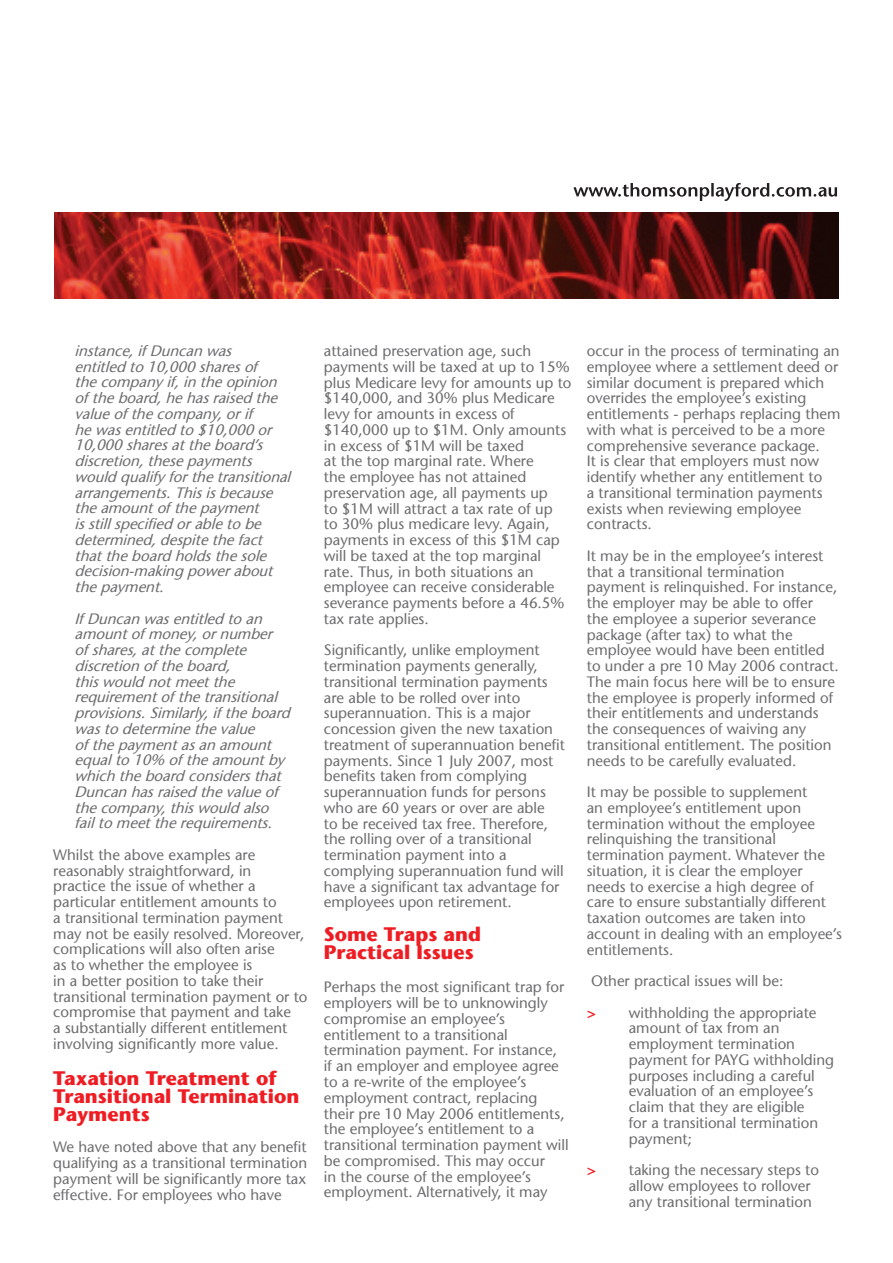
<style>
.page{position:relative;width:893px;height:1263px;background:#fff}
.page>*{position:absolute;margin:0;border:0;box-sizing:border-box;transform-origin:0 0}
.t1{font:700 19.5px/18px "Stone Sans";color:#ee1d23}
.text{font:15px/15.8px "Stone Sans";color:#6c6d70}
.Body_text{font:15px/15.8px "Stone Sans";color:#6c6d70}
.Body_text-2{font:italic 15px/15.8px "Stone Sans";color:#6c6d70}
.s1{font-weight:700;color:#ee1d23}
</style>
<div class="page">
<img style="left:54px;top:212px;width:785px;height:86px">
<svg style="left:573px;top:183px;width:264px;height:18px"></svg>
<p class="Body_text-2" style="left:75px;top:343px;width:222px">instance,ifDuncanwas<br>entitled to10,000sharesof thecompany if,intheopinion oftheboard,hehasraised the valueofthecompany,orif hewasentitled to$10,000or<br>10,000sharesattheboard’s discretion,thesepayments would qualify forthetransitional arrangements.Thisisbecause theamountofthepayment isstillspecified orabletobe determined,despitethefact thattheboard holdsthesole decision-making powerabout thepayment.</p>
<p class="Body_text-2" style="left:75px;top:611px;width:222px">IfDuncanwasentitled toan amountofmoney,ornumber ofshares,atthecomplete discretionoftheboard, thiswould notmeetthe requirementofthetransitional provisions.Similarly,iftheboard wastodeterminethevalue ofthepaymentasanamount equalto10% oftheamountby whichtheboard considersthat<br>Duncanhasraised thevalueof thecompany,thiswould also failtomeettherequirements.</p>
<p class="Body_text" style="left:53px;top:847px;width:256px">Whilst the above examples are reasonably straightforward, in practice the issue of whether a particular entitlement amounts to<br>a transitional termination payment may not be easily resolved. Moreover, complications will also often arise<br>as to whether the employee is<br>in a better position to take their transitional termination payment or to compromise that payment and take<br>a substantially different entitlement involving significantly more value.</p>
<p class="t1" style="left:53px;top:1069px;width:248px">Taxation Treatment of<br>Transitional Termination<br>Payments</p>
<p class="Body_text" style="left:53px;top:1139px;width:255px;text-align:justify">We have noted above that any benefit qualifying as a transitional termination payment will be significantly more tax effective. For employees who have</p>
<p class="Body_text" style="left:324px;top:343px;width:249px">attained preservation age, such payments will be taxed at up to 15% plus Medicare levy for amounts up to $140,000, and 30% plus Medicare levy for amounts in excess of $140,000 up to $1M. Only amounts in excess of $1M will be taxed<br>at the top marginal rate. Where<br>the employee has not attained preservation age, all payments up<br>to $1M will attract a tax rate of up<br>to 30% plus medicare levy. Again, payments in excess of this $1M cap will be taxed at the top marginal rate. Thus, in both situations an employee can receive considerable severance payments before a 46.5% tax rate applies.</p>
<p class="Body_text" style="left:324px;top:642px;width:243px">Significantly, unlike employment termination payments generally, transitional termination payments are able to be rolled over into superannuation. This is a major concession given the new taxation treatment of superannuation benefit payments. Since 1 July 2007, most benefits taken from complying superannuation funds for persons who are 60 years or over are able<br>to be received tax free. Therefore, the rolling over of a transitional termination payment into a complying superannuation fund will have a significant tax advantage for employees upon retirement.</p>
<p class="t1" style="left:324px;top:925px;width:159px">Some Traps and<br>Practical Issues</p>
<p class="text" style="left:324px;top:979px;width:246px">Perhaps the most significant trap for employers will be to unknowingly compromise an employee’s entitlement to a transitional termination payment. For instance, if an employer and employee agree to a re-write of the employee’s employment contract, replacing their pre 10 May 2006 entitlements, the employee’s entitlement to a transitional termination payment will be compromised. This may occur<br>in the course of the employee’s employment. Alternatively, it may</p>
<p class="text" style="left:587px;top:343px;width:255px">occur in the process of terminating an employee where a settlement deed or similar document is prepared which overrides the employee’s existing entitlements - perhaps replacing them with what is perceived to be a more comprehensive severance package.<br>It is clear that employers must now identify whether any entitlement to<br>a transitional termination payments exists when reviewing employee contracts.</p>
<p class="text" style="left:587px;top:548px;width:253px">It may be in the employee’s interest that a transitional termination payment is relinquished. For instance, the employer may be able to offer<br>the employee a superior severance package (after tax) to what the employee would have been entitled to under a pre 10 May 2006 contract.<br>The main focus here will be to ensure the employee is properly informed of their entitlements and understands the consequences of waiving any transitional entitlement. The position needs to be carefully evaluated.</p>
<p class="text" style="left:587px;top:784px;width:257px">It may be possible to supplement<br>an employee’s entitlement upon termination without the employee relinquishing the transitional termination payment. Whatever the situation, it is clear the employer needs to exercise a high degree of care to ensure substantially different taxation outcomes are taken into account in dealing with an employee’s entitlements.</p>
<p class="text" style="left:591px;top:973px;width:194px">Other practical issues will be:</p>
<p class="text" style="left:629px;top:1004px;width:207px;text-indent:-42px"><span class="s1">&gt;</span> withholding the appropriate amount of tax from an employment termination payment for PAYG withholding purposes including a careful evaluation of an employee’s claim that they are eligible<br>for a transitional termination payment;</p>
<p class="text" style="left:629px;top:1162px;width:192px;text-indent:-42px"><span class="s1">&gt;</span> taking the necessary steps to allow employees to rollover any transitional termination</p>
</div>
